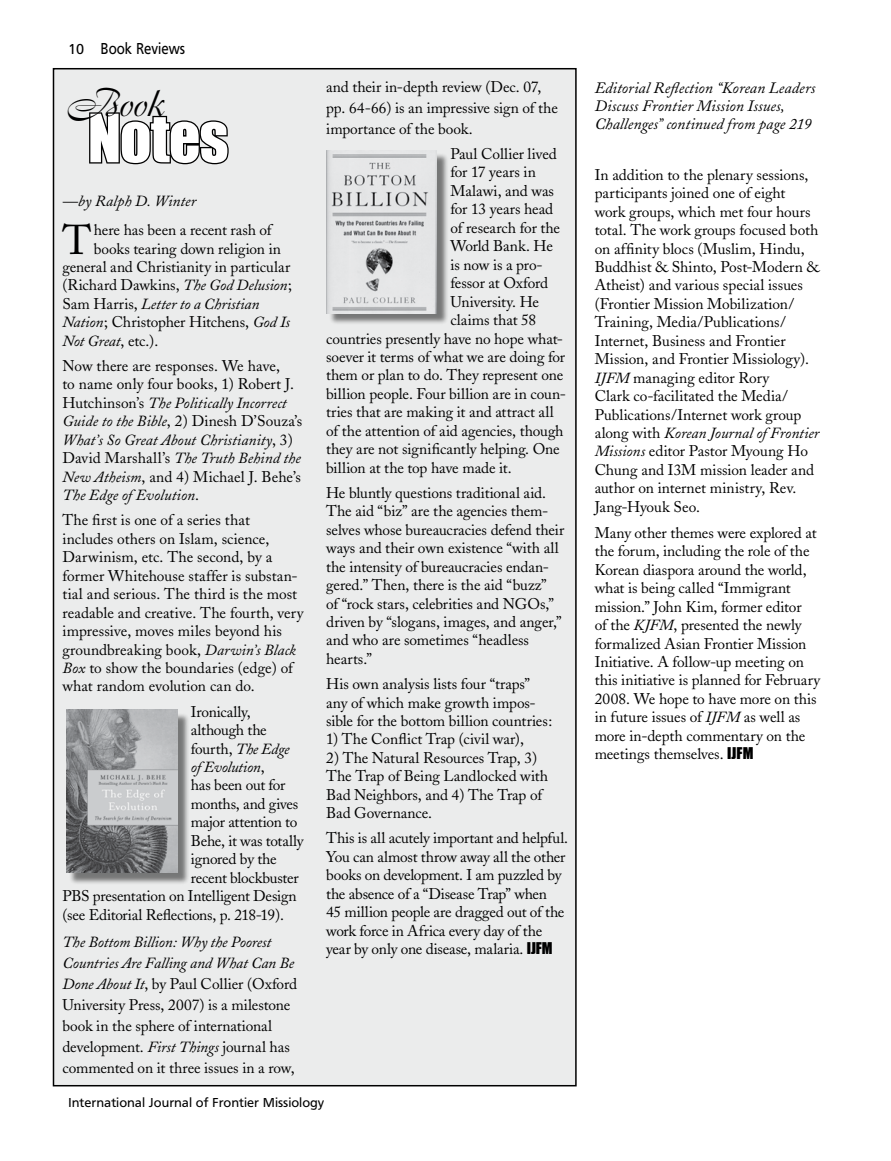
<style>
.page{position:relative;width:891px;height:1161px;background:#fff}
.page>*{position:absolute;margin:0;border:0;box-sizing:border-box;transform-origin:0 0}
.t1{font:61.5px "Impact";letter-spacing:-.01em;color:#fff}
.t2{font:41.25px "Adobe Caslon";color:#000}
.t3{font:39px "Boulevard";color:#000}
.t4{font:16.5px "Frutiger Condensed";color:#000}
.t5{font:italic 15.75px/18px "Adobe Caslon";color:#000}
.t6{font:15.3px/18.5px "Adobe Caslon";letter-spacing:-.005em;color:#000}
.t7{font:italic 15.3px "Adobe Caslon";letter-spacing:-.005em;color:#000}
.t8{font:15.3px "Adobe Caslon";letter-spacing:-.025em;color:#000}
.t9{font:15px "Frutiger";color:#000}
.t10{font:13.5px "Frutiger";color:#000}
.s1{font-style:italic}
.s2{font-style:normal}
.s3{font-family:"Impact";font-size:15px}
</style>
<div class="page">
<div style="left:53px;top:69px;width:523px;height:1017px;background:#ebecec"></div>
<svg style="left:89px;top:112px;width:140px;height:53px"></svg>
<div style="left:69px;top:712px;width:121px;height:173px;background:#000;opacity:.5"></div>
<img style="left:67px;top:710px;width:110px;height:163px">
<div style="left:328px;top:153px;width:122px;height:173px;background:#000;opacity:.5"></div>
<img style="left:326px;top:150px;width:111px;height:163px">
<p class="t9" style="left:68px;top:41px;width:18px">10</p>
<p class="t4" style="left:101px;top:39px;width:86px">Book Reviews</p>
<h3 class="t3" style="left:65px;top:78px;width:99px">Book</h3>
<h1 class="t1" style="left:88px;top:100px;width:142px">Notes</h1>
<p class="t7" style="left:62px;top:192px;width:135px">—by Ralph D. Winter</p>
<h2 class="t2" style="left:62px;top:215px;width:31px">T</h2>
<p class="t6" style="left:94px;top:221px;width:179px">here has been a recent rash of</p>
<p class="t6" style="left:94px;top:239px;width:189px">books tearing down religion in</p>
<p class="t6" style="left:62px;top:258px;width:229px">general and Christianity in particular</p>
<p class="t6" style="left:62px;top:276px;width:231px">(Richard Dawkins, <span class="s1">The God Delusion</span>;</p>
<p class="t7" style="left:62px;top:295px;width:199px"><span class="s2">Sam Harris,</span> Letter to a Christian</p>
<p class="t6" style="left:62px;top:313px;width:229px"><span class="s1">Nation</span>; Christopher Hitchens, <span class="s1">God Is</span></p>
<p class="t7" style="left:62px;top:332px;width:97px">Not Great<span class="s2">, etc.).</span></p>
<p class="t6" style="left:62px;top:357px;width:241px">Now there are responses. We have,<br>to name only four books, 1) Robert J.<br>Hutchinson’s <span class="s1">The Politically Incorrect Guide to the Bible</span>, 2) Dinesh D’Souza’s <span class="s1">What’s So Great About Christianity</span>, 3)<br>David Marshall’s <span class="s1">The Truth Behind the New Atheism</span>, and 4) Michael J. Behe’s <span class="s1">The Edge of Evolution</span>.</p>
<p class="t6" style="left:62px;top:511px;width:243px">The first is one of a series that includes others on Islam, science, Darwinism, etc. The second, by a former Whitehouse staffer is substan&shy;tial and serious. The third is the most readable and creative. The fourth, very impressive, moves miles beyond his groundbreaking book, <span class="s1">Darwin’s Black Box</span> to show the boundaries (edge) of what random evolution can do.</p>
<p class="t6" style="left:191px;top:702px;width:62px">Ironically,</p>
<p class="t6" style="left:191px;top:721px;width:77px">although the</p>
<p class="t6" style="left:191px;top:739px;width:100px">fourth, <span class="s1">The Edge</span></p>
<p class="t7" style="left:191px;top:758px;width:75px">of Evolution<span class="s2">,</span></p>
<p class="t6" style="left:191px;top:776px;width:96px">has been out for</p>
<p class="t6" style="left:191px;top:795px;width:109px">months, and gives</p>
<p class="t8" style="left:191px;top:813px;width:108px">major attention to</p>
<p class="t6" style="left:191px;top:832px;width:114px">Behe, it was totally</p>
<p class="t6" style="left:191px;top:850px;width:87px">ignored by the</p>
<p class="t6" style="left:191px;top:868px;width:109px">recent blockbuster</p>
<p class="t6" style="left:62px;top:887px;width:236px">PBS presentation on Intelligent Design</p>
<p class="t6" style="left:62px;top:905px;width:223px">(see Editorial Reflections, p. 218-19).</p>
<p class="t6" style="left:62px;top:932px;width:236px;line-height:21px"><span class="s1">The Bottom Billion: Why the Poorest Countries Are Falling and What Can Be Done About It</span>, by Paul Collier (Oxford University Press, 2007) is a milestone book in the sphere of international development. <span class="s1">First Things</span> journal has commented on it three issues in a row,</p>
<p class="t6" style="left:326px;top:76px;width:233px;line-height:21px">and their in-depth review (Dec. 07, pp. 64-66) is an impressive sign of the importance of the book.</p>
<p class="t6" style="left:450px;top:145px;width:108px">Paul Collier lived</p>
<p class="t6" style="left:450px;top:163px;width:87px">for 17 years in</p>
<p class="t6" style="left:450px;top:182px;width:105px">Malawi, and was</p>
<p class="t6" style="left:450px;top:200px;width:104px">for 13 years head</p>
<p class="t6" style="left:450px;top:219px;width:111px">of research for the</p>
<p class="t6" style="left:450px;top:237px;width:104px">World Bank. He</p>
<p class="t6" style="left:450px;top:256px;width:94px">is now is a pro-</p>
<p class="t6" style="left:450px;top:274px;width:99px">fessor at Oxford</p>
<p class="t6" style="left:450px;top:292px;width:90px">University. He</p>
<p class="t6" style="left:450px;top:311px;width:87px">claims that 58</p>
<p class="t6" style="left:326px;top:329px;width:238px">countries presently have no hope what-</p>
<p class="t6" style="left:326px;top:348px;width:241px">soever it terms of what we are doing for</p>
<p class="t6" style="left:326px;top:366px;width:239px">them or plan to do. They represent one</p>
<p class="t6" style="left:326px;top:385px;width:241px">billion people. Four billion are in coun-</p>
<p class="t6" style="left:326px;top:403px;width:229px">tries that are making it and attract all</p>
<p class="t6" style="left:326px;top:422px;width:239px">of the attention of aid agencies, though</p>
<p class="t6" style="left:326px;top:440px;width:235px">they are not significantly helping. One</p>
<p class="t6" style="left:326px;top:458px;width:187px">billion at the top have made it.</p>
<p class="t6" style="left:326px;top:484px;width:240px">He bluntly questions traditional aid.<br>The aid “biz” are the agencies them&shy;selves whose bureaucracies defend their ways and their own existence “with all the intensity of bureaucracies endan&shy;gered.” Then, there is the aid “buzz”<br>of “rock stars, celebrities and NGOs,” driven by “slogans, images, and anger,” and who are sometimes “headless hearts.”</p>
<p class="t6" style="left:326px;top:675px;width:228px">His own analysis lists four “traps” any of which make growth impos&shy;sible for the bottom billion countries:</p>
<p class="t6" style="left:326px;top:730px;width:199px">1) The Conflict Trap (civil war),</p>
<p class="t6" style="left:326px;top:749px;width:224px">2) The Natural Resources Trap, 3)<br>The Trap of Being Landlocked with<br>Bad Neighbors, and 4) The Trap of<br>Bad Governance.</p>
<p class="t6" style="left:326px;top:829px;width:243px">This is all acutely important and helpful.<br>You can almost throw away all the other books on development. I am puzzled by the absence of a “Disease Trap” when<br>45 million people are dragged out of the work force in Africa every day of the year by only one disease, malaria. <span class="s3">IJFM</span></p>
<p class="t10" style="left:68px;top:1095px;width:258px">International Journal of Frontier Missiology</p>
<p class="t5" style="left:595px;top:79px;width:222px">Editorial Reflection “Korean Leaders<br>Discuss Frontier Mission Issues,<br>Challenges” continued from page 219</p>
<p class="t6" style="left:595px;top:166px;width:226px">In addition to the plenary sessions, participants joined one of eight work groups, which met four hours total. The work groups focused both on affinity blocs (Muslim, Hindu,<br>Buddhist &amp; Shinto, Post-Modern &amp;<br>Atheist) and various special issues (Frontier Mission Mobilization/<br>Training, Media/Publications/<br>Internet, Business and Frontier<br>Mission, and Frontier Missiology).<br><span class="s1">IJFM</span> managing editor Rory<br>Clark co-facilitated the Media/<br>Publications/Internet work group along with <span class="s1">Korean Journal of Frontier<br>Missions</span> editor Pastor Myoung Ho<br>Chung and I3M mission leader and author on internet ministry, Rev.<br>Jang-Hyouk Seo.</p>
<p class="t6" style="left:595px;top:524px;width:227px">Many other themes were explored at the forum, including the role of the Korean diaspora around the world, what is being called “Immigrant mission.” John Kim, former editor<br>of the <span class="s1">KJFM</span>, presented the newly formalized Asian Frontier Mission Initiative. A follow-up meeting on this initiative is planned for February 2008. We hope to have more on this in future issues of <span class="s1">IJFM</span> as well as more in-depth commentary on the meetings themselves. <span class="s3">IJFM</span></p>
</div>
